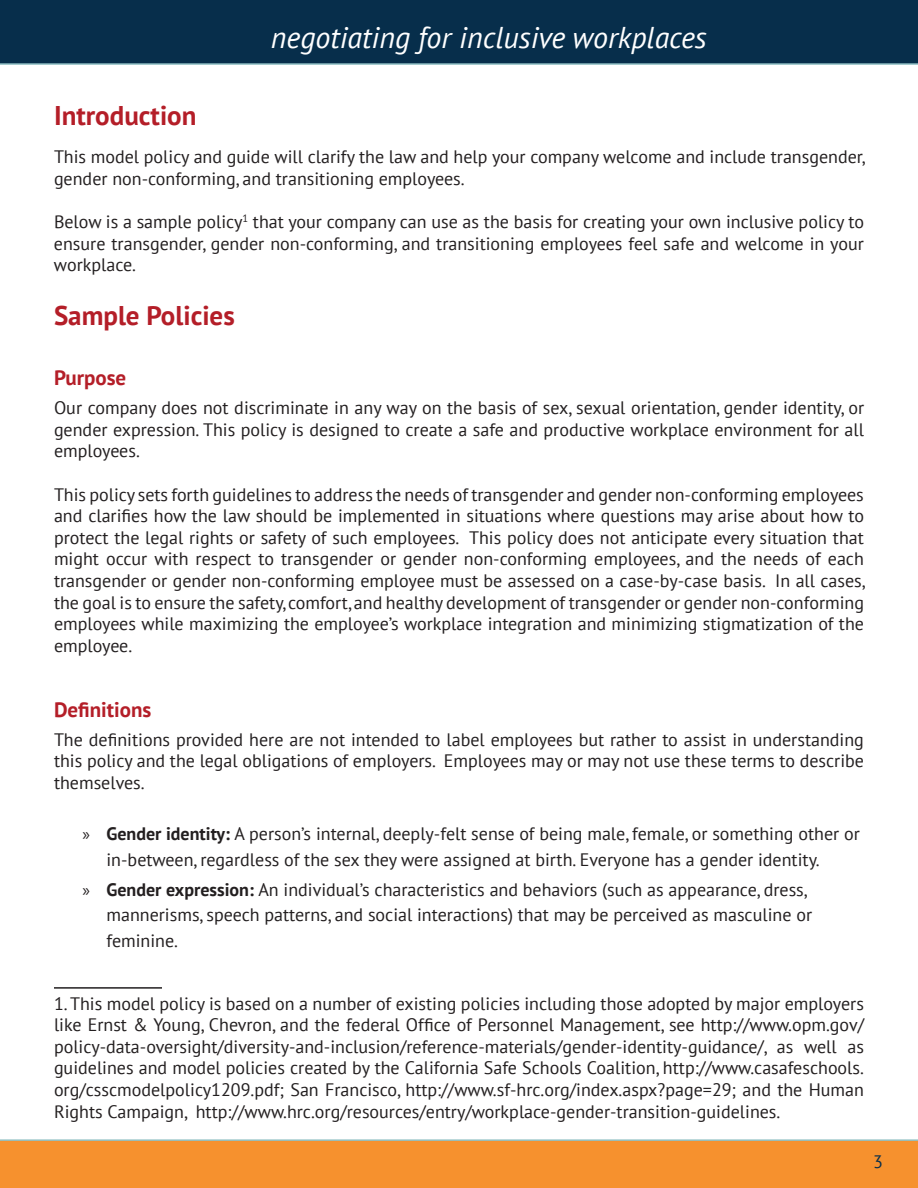
<style>
.page{position:relative;width:918px;height:1188px;background:#fff}
.page>*{position:absolute;margin:0;border:0;box-sizing:border-box;transform-origin:0 0}
.t1{font:italic 30px "PT Sans";color:#fff}
.t2{font:700 27px "PT Sans";color:#b41e28}
.t3{font:700 21px "PT Sans";color:#b41e28}
.t4{font:18px/21.6px "PT Sans";color:#231f20;text-align:justify}
.t5{font:18px "PT Sans";color:#072e4b}
.s1{font-family:"Myriad Pro"}
.s2{font-weight:700}
</style>
<div class="page">
<div style="left:0;top:0;width:918px;height:65px;background:#072e4b"></div>
<div style="left:0;top:1139px;width:918px;height:49px;background:#f6912e"></div>
<hr style="left:54px;top:987px;width:108px;height:2px;background:#231f20">
<h1 class="t1" style="left:271px;top:18px;width:438px">negotiating for inclusive workplaces</h1>
<h2 class="t2" style="left:54px;top:98px;width:144px">Introduction</h2>
<p class="t4" style="left:54px;top:146px;width:813px">This model policy and guide will clarify the law and help your company welcome and include transgender, gender non-conforming, and transitioning employees.</p>
<p class="t4" style="left:54px;top:211px;width:812px">Below is a sample policy<sup>1</sup> that your company can use as the basis for creating your own inclusive policy to ensure transgender, gender non-conforming, and transitioning employees feel safe and welcome in your workplace.</p>
<h2 class="t2" style="left:54px;top:298px;width:182px">Sample Policies</h2>
<p class="t3" style="left:54px;top:364px;width:74px">Purpose</p>
<p class="t4" style="left:54px;top:397px;width:812px">Our company does not discriminate in any way on the basis of sex, sexual orientation, gender identity, or gender expression. This policy is designed to create a safe and productive workplace environment for all employees.</p>
<p class="t4" style="left:54px;top:483px;width:813px">This policy sets forth guidelines to address the needs of transgender and gender non-conforming employees and clarifies how the law should be implemented in situations where questions may arise about how to protect the legal rights or safety of such employees. This policy does not anticipate every situation that might occur with respect to transgender or gender non-conforming employees, and the needs of each transgender or gender non-conforming employee must be assessed on a case-by-case basis. In all cases, the goal is to ensure the safety, comfort, and healthy development of transgender or gender non-conforming employees while maximizing the employee’s workplace integration and minimizing stigmatization of the employee.</p>
<p class="t3" style="left:54px;top:695px;width:99px">Definitions</p>
<p class="t4" style="left:54px;top:728px;width:812px">The definitions provided here are not intended to label employees but rather to assist in understanding this policy and the legal obligations of employers. Employees may or may not use these terms to describe themselves.</p>
<p class="t4" style="left:106px;top:821px;width:755px;line-height:25.5px;text-indent:-24px"><span class="s1">»</span> <span class="s2">Gender identity:</span> A person’s internal, deeply-felt sense of being male, female, or something other or in-between, regardless of the sex they were assigned at birth. Everyone has a gender identity.</p>
<p class="t4" style="left:106px;top:876px;width:707px;line-height:25.5px;text-align:left;text-indent:-24px"><span class="s1">»</span> <span class="s2">Gender expression:</span> An individual’s characteristics and behaviors (such as appearance, dress, mannerisms, speech patterns, and social interactions) that may be perceived as masculine or feminine.</p>
<p class="t4" style="left:54px;top:992px;width:812px">1. This model policy is based on a number of existing policies including those adopted by major employers like Ernst &amp; Young, Chevron, and the federal Office of Personnel Management, see http://www.opm.gov/ policy-data-oversight/diversity-and-inclusion/reference-materials/gender-identity-guidance/, as well as guidelines and model policies created by the California Safe Schools Coalition, http://www.casafeschools. org/csscmodelpolicy1209.pdf; San Francisco, http://www.sf-hrc.org/index.aspx?page=29; and the Human Rights Campaign, http://www.hrc.org/resources/entry/workplace-gender-transition-guidelines.</p>
<p class="t5" style="left:873px;top:1150px;width:11px">3</p>
</div>
